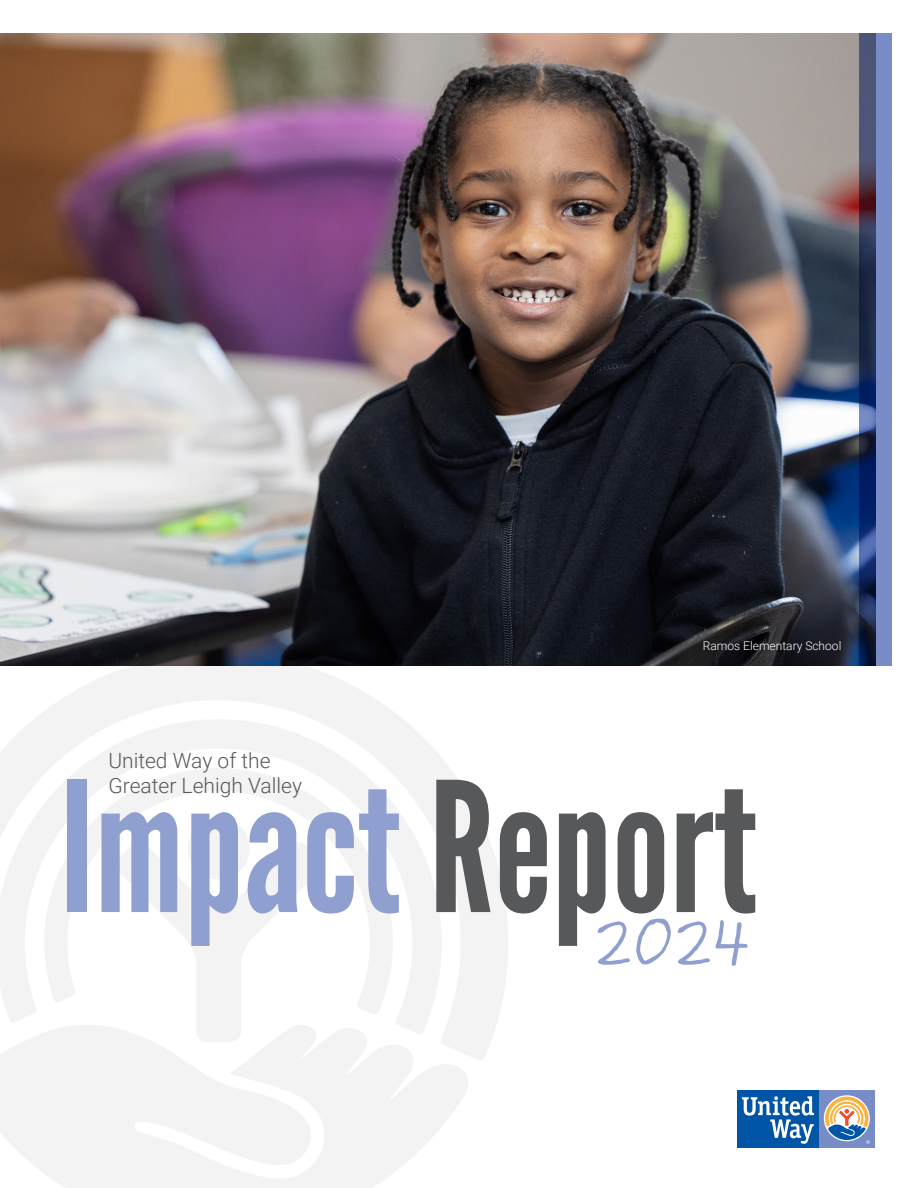
<style>
.page{position:relative;width:918px;height:1188px;background:#fff}
.page>*{position:absolute;margin:0;border:0;box-sizing:border-box;transform-origin:0 0}
.t1{font:180px "League Gothic";color:#8e9fd0}
.t2{font:76.5px "Adobe Handwriting Tiffany";color:#8e9fd0}
.t3{font:300 21px "Roboto";color:#57585a}
.t4{font:300 12px "Roboto";color:#fff}
.s1{color:#57585a}
</style>
<div class="page">
<svg style="left:0;top:665px;width:508px;height:395px;fill:#f4f4f4"></svg>
<div style="left:188px;top:817px;width:62px;height:63px;background:#f3f3f4;border-radius:50%"></div>
<svg style="left:116px;top:841px;width:206px;height:178px"></svg>
<svg style="left:0;top:1019px;width:476px;height:169px;fill:#f3f3f4"></svg>
<div style="left:819px;top:1090px;width:56px;height:58px;background:#788dc7"></div>
<div style="left:738px;top:1090px;width:81px;height:58px;background:#0155a7"></div>
<svg style="left:742px;top:1096px;width:72px;height:48px"></svg>
<svg style="left:825px;top:1097px;width:45px;height:47px"></svg>
<img style="left:0;top:33px;width:859px;height:632px">
<svg style="left:859px;top:33px;width:33px;height:632px;background:#4f6091"></svg>
<p class="t4" style="left:703px;top:637px;width:140px">Ramos Elementary School</p>
<p class="t3" style="left:108px;top:746px;width:164px">United Way of the</p>
<p class="t3" style="left:108px;top:771px;width:195px">Greater Lehigh Valley</p>
<p class="t1" style="left:60px;top:741px;width:699px">Impact <span class="s1">Report</span></p>
<p class="t2" style="left:594px;top:888px;width:155px">2024</p>
</div>
